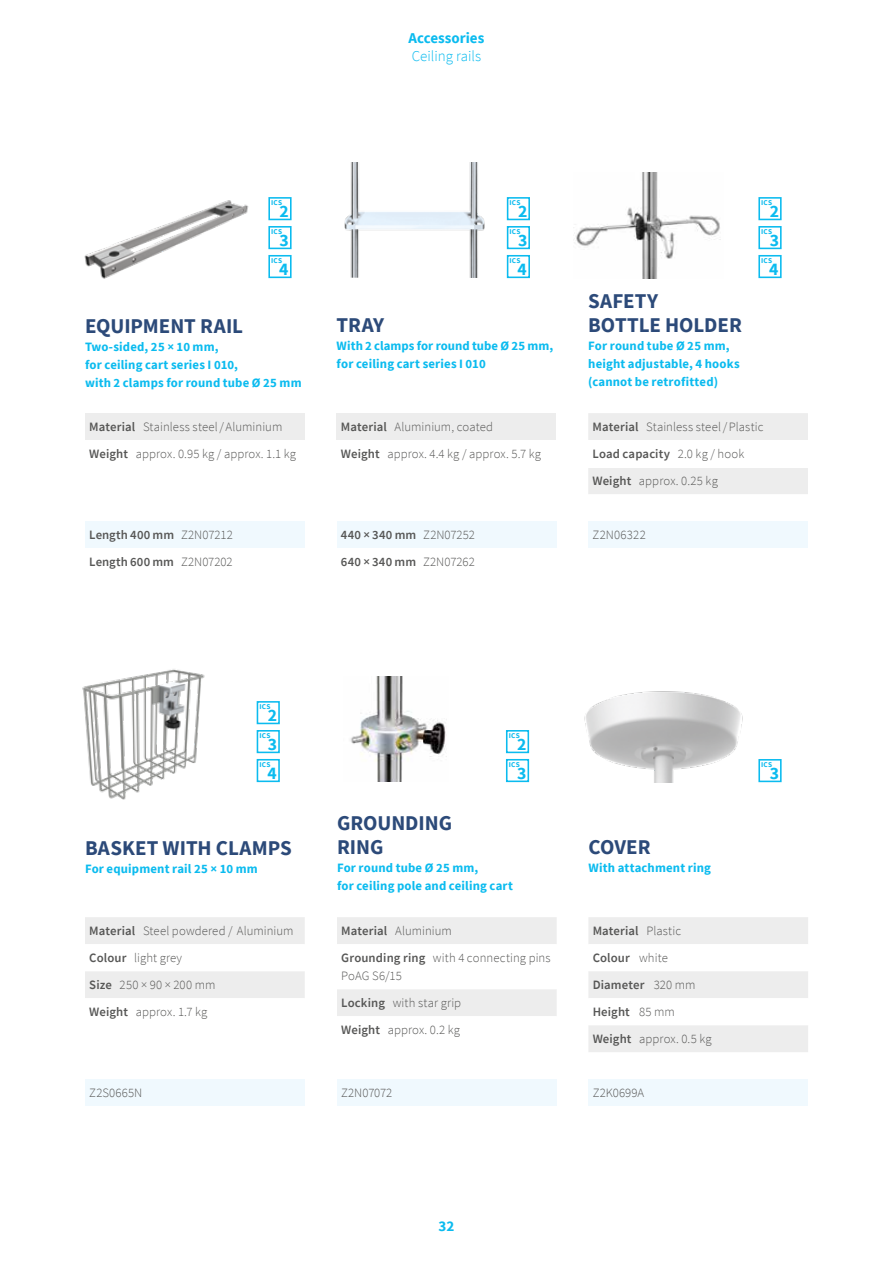
<style>
.page{position:relative;width:893px;height:1263px;background:#fff}
.page>*{position:absolute;margin:0;border:0;box-sizing:border-box;transform-origin:0 0}
.t1{font:700 21px/24px "Source Sans Pro";letter-spacing:-.005em;color:#2c4a79}
.t2{font:700 17.7px "Source Sans Pro";color:#0bbbef}
.t3{font:700 15px "Source Sans Pro";color:#0bbbef}
.t4{font:300 15px "Source Sans Pro";color:#0bbbef}
.t5{font:300 12.75px/27px "Source Sans Pro";letter-spacing:.005em;color:#575756}
.t6{font:700 12.75px/18px "Source Sans Pro";letter-spacing:.01em;color:#0bbbef}
.t7{font:600 12.75px/27px "Source Sans Pro";letter-spacing:.01em;color:#575756}
.t8{font:300 12.75px "Source Sans Pro";letter-spacing:.025em;color:#575756}
.t9{font:700 7.35px "Source Sans Pro";letter-spacing:.035em;color:#0bbbef}
.s1{font-weight:600}
.s2{font-weight:300}
</style>
<div class="page">
<img style="left:291px;top:162px;width:239px;height:116px">
<img style="left:350px;top:677px;width:97px;height:105px">
<img style="left:574px;top:172px;width:147px;height:106px">
<div style="left:758px;top:197px;width:24px;height:23px;border:2px solid #0bbbef"></div>
<div style="left:507px;top:197px;width:23px;height:23px;border:2px solid #0bbbef"></div>
<div style="left:257px;top:701px;width:23px;height:23px;border:2px solid #0bbbef"></div>
<div style="left:506px;top:730px;width:23px;height:23px;border:2px solid #0bbbef"></div>
<div style="left:758px;top:226px;width:24px;height:23px;border:2px solid #0bbbef"></div>
<div style="left:507px;top:226px;width:23px;height:23px;border:2px solid #0bbbef"></div>
<div style="left:257px;top:730px;width:23px;height:23px;border:2px solid #0bbbef"></div>
<div style="left:758px;top:759px;width:24px;height:23px;border:2px solid #0bbbef"></div>
<div style="left:506px;top:759px;width:23px;height:23px;border:2px solid #0bbbef"></div>
<div style="left:758px;top:255px;width:24px;height:23px;border:2px solid #0bbbef"></div>
<div style="left:507px;top:255px;width:23px;height:23px;border:2px solid #0bbbef"></div>
<div style="left:257px;top:759px;width:23px;height:23px;border:2px solid #0bbbef"></div>
<div style="left:268px;top:197px;width:24px;height:23px;border:2px solid #0bbbef"></div>
<div style="left:268px;top:226px;width:24px;height:23px;border:2px solid #0bbbef"></div>
<div style="left:268px;top:255px;width:24px;height:23px;border:2px solid #0bbbef"></div>
<img style="left:84px;top:200px;width:165px;height:79px">
<img style="left:82px;top:669px;width:123px;height:131px">
<img style="left:584px;top:691px;width:159px;height:91px">
<div style="left:85px;top:521px;width:220px;height:27px;background:#f0f9fe"></div>
<div style="left:85px;top:1079px;width:220px;height:27px;background:#f0f9fe"></div>
<div style="left:337px;top:521px;width:219px;height:27px;background:#f0f9fe"></div>
<div style="left:337px;top:1079px;width:220px;height:27px;background:#f0f9fe"></div>
<div style="left:85px;top:413px;width:220px;height:27px;background:#ededed"></div>
<svg style="left:85px;top:917px;width:220px;height:81px"></svg>
<div style="left:337px;top:413px;width:219px;height:27px;background:#ededed"></div>
<svg style="left:337px;top:917px;width:220px;height:99px"></svg>
<div style="left:588px;top:1079px;width:220px;height:27px;background:#f0f9fe"></div>
<svg style="left:588px;top:917px;width:220px;height:135px"></svg>
<div style="left:588px;top:521px;width:220px;height:27px;background:#f0f9fe"></div>
<div style="left:588px;top:413px;width:220px;height:81px;background:#ededed"></div>
<div style="left:588px;top:440px;width:220px;height:27px;background:#fff"></div>
<p class="t3" style="left:409px;top:28px;width:77px">Accessories</p>
<p class="t4" style="left:412px;top:47px;width:71px">Ceiling rails</p>
<p class="t9" style="left:271px;top:198px;width:13px">ICS</p>
<h2 class="t2" style="left:280px;top:199px;width:11px">2</h2>
<p class="t9" style="left:271px;top:227px;width:13px">ICS</p>
<h2 class="t2" style="left:280px;top:228px;width:11px">3</h2>
<p class="t9" style="left:271px;top:256px;width:13px">ICS</p>
<h2 class="t2" style="left:279px;top:257px;width:11px">4</h2>
<h1 class="t1" style="left:85px;top:314px;width:160px">EQUIPMENT RAIL</h1>
<p class="t6" style="left:85px;top:338px;width:218px">Two-sided, 25 × 10 mm,<br>for ceiling cart series I 010,<br>with 2 clamps for round tube Ø 25 mm</p>
<p class="t5" style="left:89px;top:413px;width:208px"><span class="s1">Material</span> Stainless steel/Aluminium<br><span class="s1">Weight</span> approx. 0.95 kg / approx. 1.1 kg</p>
<p class="t7" style="left:89px;top:521px;width:145px">Length 400 mm <span class="s2">Z2N07212<br></span>Length 600 mm <span class="s2">Z2N07202</span></p>
<p class="t9" style="left:510px;top:198px;width:13px">ICS</p>
<h2 class="t2" style="left:518px;top:199px;width:11px">2</h2>
<p class="t9" style="left:510px;top:227px;width:13px">ICS</p>
<h2 class="t2" style="left:518px;top:228px;width:11px">3</h2>
<p class="t9" style="left:510px;top:256px;width:13px">ICS</p>
<h2 class="t2" style="left:518px;top:257px;width:11px">4</h2>
<h1 class="t1" style="left:337px;top:313px;width:49px">TRAY</h1>
<p class="t6" style="left:337px;top:337px;width:218px">With 2 clamps for round tube Ø 25 mm, for ceiling cart series I 010</p>
<p class="t5" style="left:341px;top:413px;width:202px"><span class="s1">Material</span> Aluminium, coated<br><span class="s1">Weight</span> approx. 4.4 kg / approx. 5.7 kg</p>
<p class="t7" style="left:341px;top:521px;width:136px">440 × 340 mm <span class="s2">Z2N07252<br></span>640 × 340 mm <span class="s2">Z2N07262</span></p>
<p class="t9" style="left:761px;top:198px;width:13px">ICS</p>
<h2 class="t2" style="left:770px;top:199px;width:11px">2</h2>
<p class="t9" style="left:761px;top:227px;width:13px">ICS</p>
<h2 class="t2" style="left:770px;top:228px;width:11px">3</h2>
<h1 class="t1" style="left:588px;top:289px;width:155px">SAFETY<br>BOTTLE HOLDER</h1>
<p class="t6" style="left:588px;top:336px;width:153px">For round tube Ø 25 mm, height adjustable, 4 hooks (cannot be retrofitted)</p>
<p class="t9" style="left:761px;top:256px;width:13px">ICS</p>
<h2 class="t2" style="left:769px;top:257px;width:11px">4</h2>
<p class="t5" style="left:592px;top:413px;width:173px"><span class="s1">Material</span> Stainless steel/Plastic<br><span class="s1">Load capacity</span> 2.0 kg / hook<br><span class="s1">Weight</span> approx. 0.25 kg</p>
<p class="t8" style="left:592px;top:527px;width:55px">Z2N06322</p>
<p class="t9" style="left:259px;top:702px;width:13px">ICS</p>
<h2 class="t2" style="left:268px;top:703px;width:11px">2</h2>
<p class="t9" style="left:259px;top:731px;width:13px">ICS</p>
<h2 class="t2" style="left:268px;top:732px;width:11px">3</h2>
<p class="t9" style="left:509px;top:731px;width:13px">ICS</p>
<h2 class="t2" style="left:517px;top:732px;width:11px">2</h2>
<p class="t9" style="left:259px;top:760px;width:13px">ICS</p>
<h2 class="t2" style="left:267px;top:761px;width:11px">4</h2>
<p class="t9" style="left:509px;top:760px;width:13px">ICS</p>
<h2 class="t2" style="left:517px;top:761px;width:11px">3</h2>
<p class="t9" style="left:761px;top:760px;width:13px">ICS</p>
<h2 class="t2" style="left:770px;top:761px;width:11px">3</h2>
<h1 class="t1" style="left:85px;top:835px;width:208px">BASKET WITH CLAMPS</h1>
<p class="t6" style="left:85px;top:859px;width:174px">For equipment rail 25 × 10 mm</p>
<h1 class="t1" style="left:337px;top:811px;width:117px">GROUNDING<br>RING</h1>
<p class="t6" style="left:337px;top:859px;width:178px">For round tube Ø 25 mm,<br>for ceiling pole and ceiling cart</p>
<h1 class="t1" style="left:588px;top:834px;width:64px">COVER</h1>
<p class="t6" style="left:588px;top:858px;width:124px">With attachment ring</p>
<p class="t5" style="left:89px;top:917px;width:206px"><span class="s1">Material</span> Steel powdered / Aluminium<br><span class="s1">Colour</span> light grey<br><span class="s1">Size</span> 250 × 90 × 200 mm<br><span class="s1">Weight</span> approx. 1.7 kg</p>
<p class="t5" style="left:341px;top:917px;width:211px"><span class="s1">Material</span> Aluminium<br><span class="s1">Grounding ring</span> with 4 connecting pins</p>
<p class="t5" style="left:341px;top:962px;width:121px">PoAG S6/15<br><span class="s1">Locking</span> with star grip<br><span class="s1">Weight</span> approx. 0.2 kg</p>
<p class="t7" style="left:593px;top:917px;width:121px">Material <span class="s2">Plastic<br></span>Colour <span class="s2">white<br></span>Diameter <span class="s2">320 mm<br></span>Height <span class="s2">85 mm<br></span>Weight <span class="s2">approx. 0.5 kg</span></p>
<p class="t5" style="left:89px;top:1079px;width:54px">Z2S0665N</p>
<p class="t5" style="left:341px;top:1079px;width:53px">Z2N07072</p>
<p class="t5" style="left:593px;top:1079px;width:53px">Z2K0699A</p>
<p class="t3" style="left:439px;top:1216px;width:17px">32</p>
</div>
